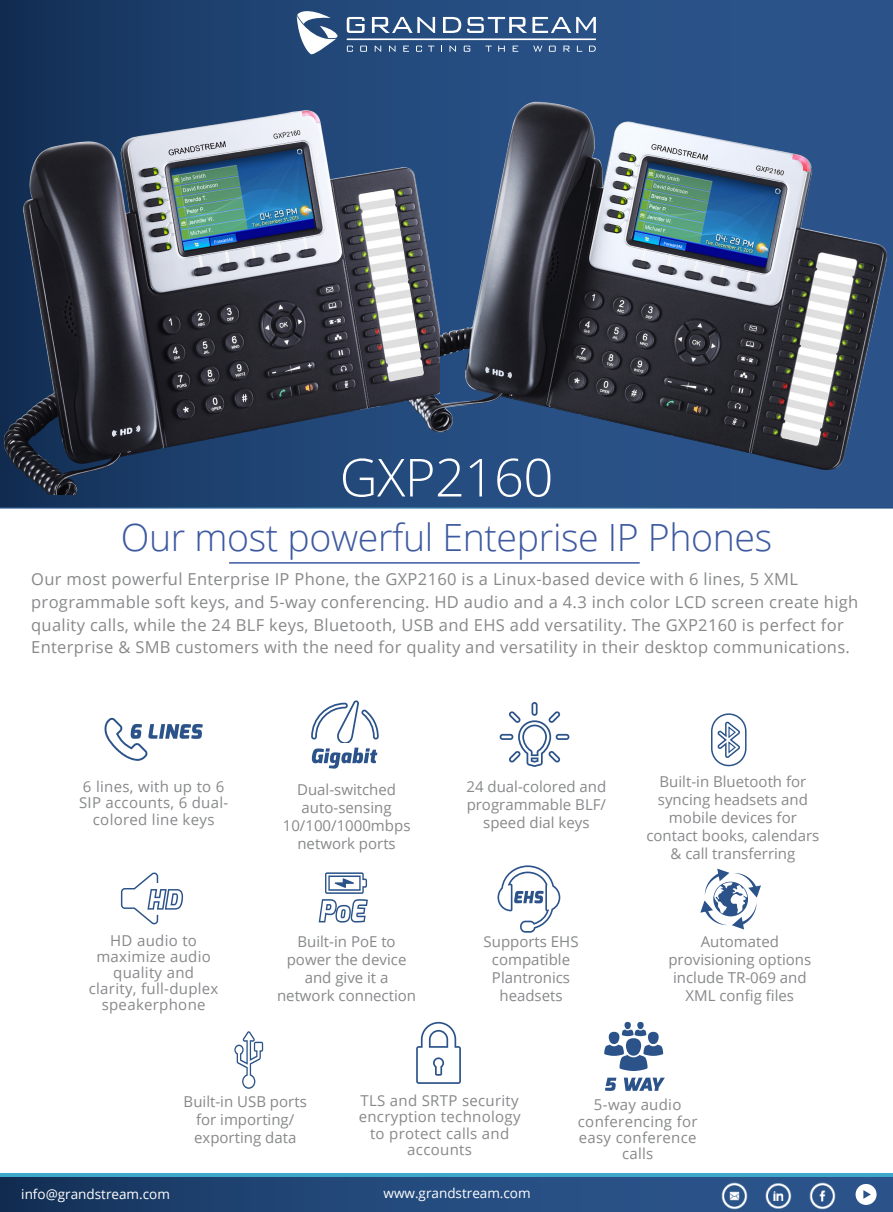
<style>
.page{position:relative;width:893px;height:1212px;background:#fff}
.page>*{position:absolute;margin:0;border:0;box-sizing:border-box;transform-origin:0 0}
.t1{font:300 52.5px "Open Sans";letter-spacing:-.01em;color:#fff}
.t2{font:300 37.5px "Open Sans";letter-spacing:-.01em;color:#3d59a0}
.t3{font:16.5px/22.5px "Open Sans";letter-spacing:.02em;color:#87888a}
.t4{font:15px/18px "Open Sans";color:#87888a;text-align:center}
.t5{font:15px/16.2px "Open Sans";letter-spacing:.02em;color:#87888a;text-align:center}
.t6{font:13.5px "Open Sans";color:#fff}
</style>
<div class="page">
<svg style="left:0;top:0;width:893px;height:509px"></svg>
<div style="left:0;top:1176px;width:893px;height:36px;background:linear-gradient(to right,#16365f,#305b94)"></div>
<hr style="left:230px;top:562px;width:409px;height:2px;background:#3d59a0">
<hr style="left:0;top:1173px;width:893px;height:3px;background:#3ea8cc">
<svg style="left:711px;top:713px;width:36px;height:54px"></svg>
<img style="left:765px;top:1183px;width:27px;height:27px">
<img style="left:810px;top:1183px;width:26px;height:26px">
<img style="left:721px;top:1183px;width:26px;height:26px">
<div style="left:855px;top:1184px;width:22px;height:21px;background:#fff;border-radius:50%"></div>
<svg style="left:863px;top:1190px;width:8px;height:9px"></svg>
<svg style="left:297px;top:11px;width:41px;height:45px"></svg>
<svg style="left:347px;top:17px;width:18px;height:16px"></svg>
<svg style="left:372px;top:17px;width:63px;height:16px"></svg>
<svg style="left:443px;top:17px;width:18px;height:16px"></svg>
<svg style="left:467px;top:17px;width:129px;height:16px"></svg>
<svg style="left:347px;top:46px;width:6px;height:6px"></svg>
<svg style="left:360px;top:46px;width:7px;height:6px"></svg>
<svg style="left:375px;top:46px;width:6px;height:6px"></svg>
<svg style="left:389px;top:46px;width:6px;height:6px"></svg>
<svg style="left:403px;top:46px;width:6px;height:6px"></svg>
<svg style="left:416px;top:46px;width:6px;height:6px"></svg>
<svg style="left:428px;top:46px;width:6px;height:6px"></svg>
<svg style="left:449px;top:46px;width:7px;height:6px"></svg>
<svg style="left:464px;top:46px;width:6px;height:6px"></svg>
<svg style="left:485px;top:46px;width:7px;height:6px"></svg>
<svg style="left:498px;top:46px;width:7px;height:6px"></svg>
<svg style="left:513px;top:46px;width:5px;height:6px"></svg>
<svg style="left:589px;top:46px;width:7px;height:6px"></svg>
<svg style="left:549px;top:46px;width:7px;height:6px"></svg>
<svg style="left:563px;top:46px;width:7px;height:6px"></svg>
<svg style="left:577px;top:46px;width:5px;height:6px"></svg>
<svg style="left:533px;top:46px;width:9px;height:6px"></svg>
<hr style="left:347px;top:38px;width:249px;height:2px;background:#fff">
<svg style="left:311px;top:700px;width:68px;height:69px"></svg>
<svg style="left:319px;top:872px;width:49px;height:50px"></svg>
<svg style="left:121px;top:872px;width:62px;height:52px"></svg>
<svg style="left:416px;top:1022px;width:45px;height:62px"></svg>
<svg style="left:497px;top:865px;width:63px;height:68px"></svg>
<svg style="left:500px;top:702px;width:69px;height:65px"></svg>
<svg style="left:104px;top:717px;width:99px;height:44px"></svg>
<svg style="left:234px;top:1031px;width:29px;height:58px"></svg>
<svg style="left:700px;top:868px;width:61px;height:61px"></svg>
<div style="left:624px;top:1022px;width:7px;height:7px;background:#2b5389;border-radius:50%"></div>
<div style="left:637px;top:1022px;width:7px;height:7px;background:#2b5389;border-radius:50%"></div>
<svg style="left:604px;top:1029px;width:59px;height:42px"></svg>
<svg style="left:605px;top:1077px;width:11px;height:14px"></svg>
<svg style="left:624px;top:1077px;width:41px;height:14px"></svg>
<img style="left:440px;top:66px;width:453px;height:403px">
<img style="left:0;top:59px;width:440px;height:435px">
<h1 class="t1" style="left:340px;top:441px;width:215px">GXP2160</h1>
<h2 class="t2" style="left:121px;top:511px;width:653px">Our most powerful Enteprise IP Phones</h2>
<p class="t3" style="left:31px;top:568px;width:829px">Our most powerful Enterprise IP Phone, the GXP2160 is a Linux-based device with 6 lines, 5 XML programmable soft keys, and 5-way conferencing. HD audio and a 4.3 inch color LCD screen create high quality calls, while the 24 BLF keys, Bluetooth, USB and EHS add versatility. The GXP2160 is perfect for Enterprise &amp; SMB customers with the need for quality and versatility in their desktop communications.</p>
<p class="t5" style="left:79px;top:778px;width:151px">6 lines, with up to 6<br>SIP accounts, 6 dual&shy;colored line keys</p>
<p class="t5" style="left:89px;top:931px;width:131px">HD audio to maximize audio quality and clarity, full-duplex speakerphone</p>
<p class="t4" style="left:283px;top:780px;width:129px">Dual-switched auto-sensing<br>10/100/1000mbps network ports</p>
<p class="t4" style="left:466px;top:777px;width:141px">24 dual-colored and programmable BLF/ speed dial keys</p>
<p class="t4" style="left:277px;top:932px;width:141px">Built-in PoE to power the device and give it a network connection</p>
<p class="t4" style="left:484px;top:932px;width:97px">Supports EHS compatible<br>Plantronics headsets</p>
<p class="t4" style="left:646px;top:772px;width:175px">Built-in Bluetooth for syncing headsets and mobile devices for contact books, calendars &amp; call transferring</p>
<p class="t4" style="left:668px;top:932px;width:144px">Automated provisioning options include TR-069 and<br>XML config files</p>
<p class="t5" style="left:359px;top:1092px;width:163px">TLS and SRTP security encryption technology to protect calls and accounts</p>
<p class="t4" style="left:184px;top:1092px;width:125px">Built-in USB ports for importing/ exporting data</p>
<p class="t5" style="left:578px;top:1096px;width:121px">5-way audio conferencing for easy conference calls</p>
<p class="t6" style="left:21px;top:1185px;width:150px">info@grandstream.com</p>
<p class="t6" style="left:384px;top:1184px;width:149px">www.grandstream.com</p>
</div>
